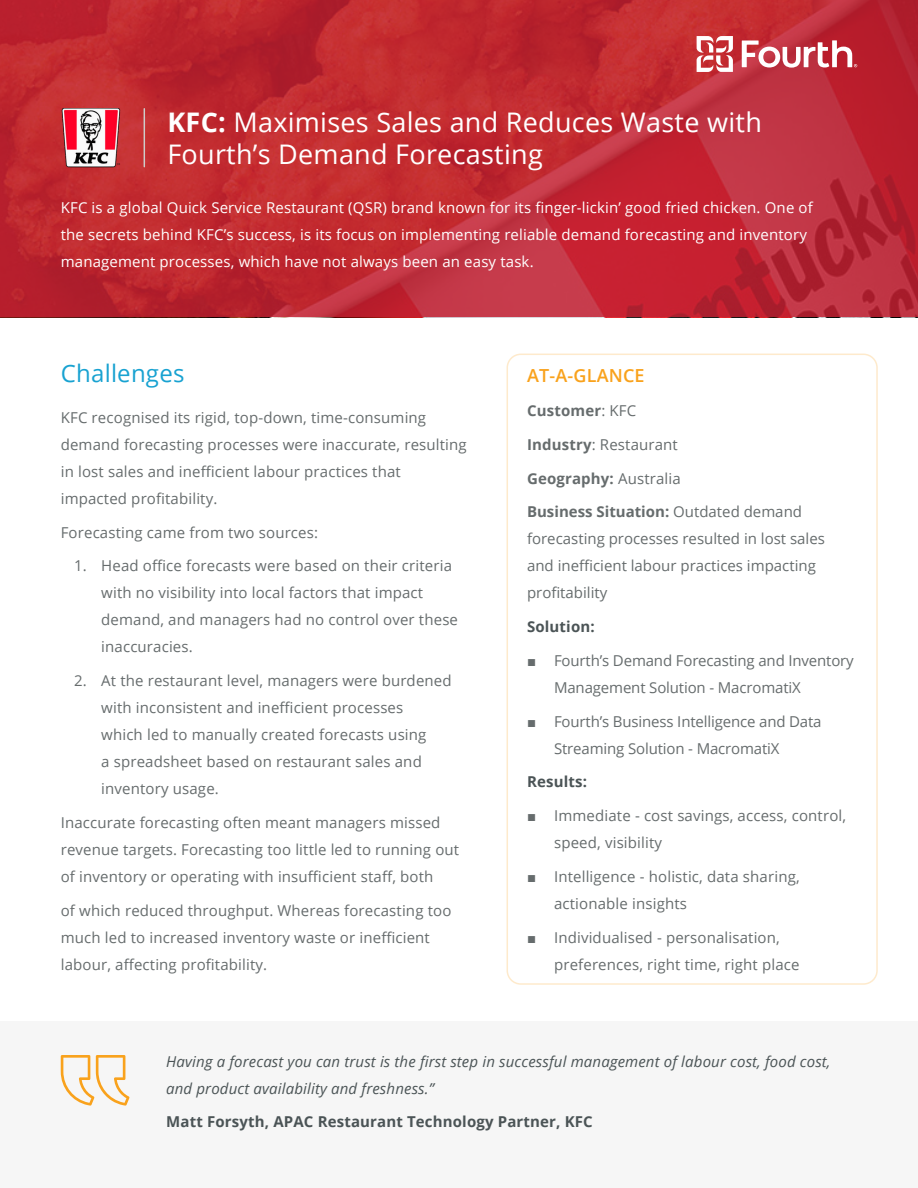
<style>
.page{position:relative;width:918px;height:1188px;background:#fff}
.page>*{position:absolute;margin:0;border:0;box-sizing:border-box;transform-origin:0 0}
.t1{font:27px/32.4px "Open Sans";letter-spacing:.01em;color:#fff}
.t2{font:24px "Open Sans";letter-spacing:.01em;color:#18a2d1}
.t3{font:600 18px "Open Sans";letter-spacing:.01em;color:#f9a21c}
.t4{font:15px/27px "Open Sans";letter-spacing:.01em;color:#666c6d}
.t5{font:15px/27px "Open Sans";letter-spacing:.01em;color:#fff}
.t6{font:15px/27px "Open Sans";letter-spacing:-.01em;color:#666c6d}
.t7{font:italic 15px/27px "Open Sans";letter-spacing:.01em;color:#4b5456}
.t8{font:700 15px "Open Sans";letter-spacing:.01em;color:#4b5456}
.t9{font:700 15px "Open Sans";letter-spacing:.01em;color:#666c6d}
.s1{font-weight:700}
.s2{font-weight:400}
.s3{font-family:"Arial"}
</style>
<div class="page">
<div style="left:0;top:1021px;width:918px;height:167px;background:#f6f6f6"></div>
<svg style="left:0;top:0;width:918px;height:317px;background:#bf2933"></svg>
<svg style="left:697px;top:36px;width:36px;height:36px"></svg>
<svg style="left:742px;top:40px;width:115px;height:28px"></svg>
<div style="left:507px;top:354px;width:371px;height:631px;border:2px solid #feeacc;border-radius:14px"></div>
<img style="left:61px;top:108px;width:60px;height:59px">
<hr style="left:144px;top:109px;width:1px;height:58px;background:#ceccca">
<svg style="left:61px;top:1055px;width:69px;height:51px"></svg>
<h1 class="t1" style="left:167px;top:105px;width:596px"><span class="s1">KFC:</span> Maximises Sales and Reduces Waste with<br>Fourth’s Demand Forecasting</h1>
<p class="t5" style="left:61px;top:193px;width:754px">KFC is a global Quick Service Restaurant (QSR) brand known for its finger-lickin’ good fried chicken. One of the secrets behind KFC’s success, is its focus on implementing reliable demand forecasting and inventory management processes, which have not always been an easy task.</p>
<h2 class="t2" style="left:61px;top:364px;width:125px">Challenges</h2>
<p class="t4" style="left:61px;top:405px;width:408px">KFC recognised its rigid, top-down, time-consuming demand forecasting processes were inaccurate, resulting in lost sales and inefficient labour practices that impacted profitability.</p>
<p class="t4" style="left:61px;top:520px;width:259px">Forecasting came from two sources:</p>
<p class="t4" style="left:101px;top:552px;width:358px;text-indent:-27px">1. Head office forecasts were based on their criteria with no visibility into local factors that impact demand, and managers had no control over these inaccuracies.</p>
<p class="t4" style="left:101px;top:667px;width:352px;text-indent:-27px">2. At the restaurant level, managers were burdened with inconsistent and inefficient processes<br>which led to manually created forecasts using<br>a spreadsheet based on restaurant sales and inventory usage.</p>
<p class="t4" style="left:61px;top:810px;width:400px">Inaccurate forecasting often meant managers missed revenue targets. Forecasting too little led to running out of inventory or operating with insufficient staff, both</p>
<p class="t4" style="left:61px;top:896px;width:392px">of which reduced throughput. Whereas forecasting too much led to increased inventory waste or inefficient labour, affecting profitability.</p>
<p class="t3" style="left:527px;top:369px;width:119px">AT-A-GLANCE</p>
<p class="t9" style="left:527px;top:405px;width:111px">Customer<span class="s2">: KFC</span></p>
<p class="t4" style="left:527px;top:432px;width:152px"><span class="s1">Industry</span>: Restaurant</p>
<p class="t9" style="left:527px;top:472px;width:155px">Geography: <span class="s2">Australia</span></p>
<p class="t4" style="left:527px;top:500px;width:299px"><span class="s1">Business Situation:</span> Outdated demand forecasting processes resulted in lost sales and inefficient labour practices impacting profitability</p>
<p class="t8" style="left:527px;top:621px;width:69px">Solution:</p>
<p class="t6" style="left:554px;top:647px;width:301px;text-indent:-27px"><span class="s3">■</span> Fourth’s Demand Forecasting and Inventory<br>Management Solution - MacromatiX</p>
<p class="t6" style="left:554px;top:709px;width:269px;text-indent:-27px"><span class="s3">■</span> Fourth’s Business Intelligence and Data<br>Streaming Solution - MacromatiX</p>
<p class="t8" style="left:527px;top:776px;width:61px">Results:</p>
<p class="t4" style="left:554px;top:804px;width:294px;text-indent:-27px"><span class="s3">■</span> Immediate - cost savings, access, control, speed, visibility</p>
<p class="t4" style="left:554px;top:864px;width:247px;text-indent:-27px"><span class="s3">■</span> Intelligence - holistic, data sharing, actionable insights</p>
<p class="t4" style="left:554px;top:925px;width:247px;text-indent:-27px"><span class="s3">■</span> Individualised - personalisation, preferences, right time, right place</p>
<p class="t7" style="left:166px;top:1047px;width:666px">Having a forecast you can trust is the first step in successful management of labour cost, food cost, and product availability and freshness.”</p>
<p class="t8" style="left:166px;top:1116px;width:428px">Matt Forsyth, APAC Restaurant Technology Partner, KFC</p>
</div>
